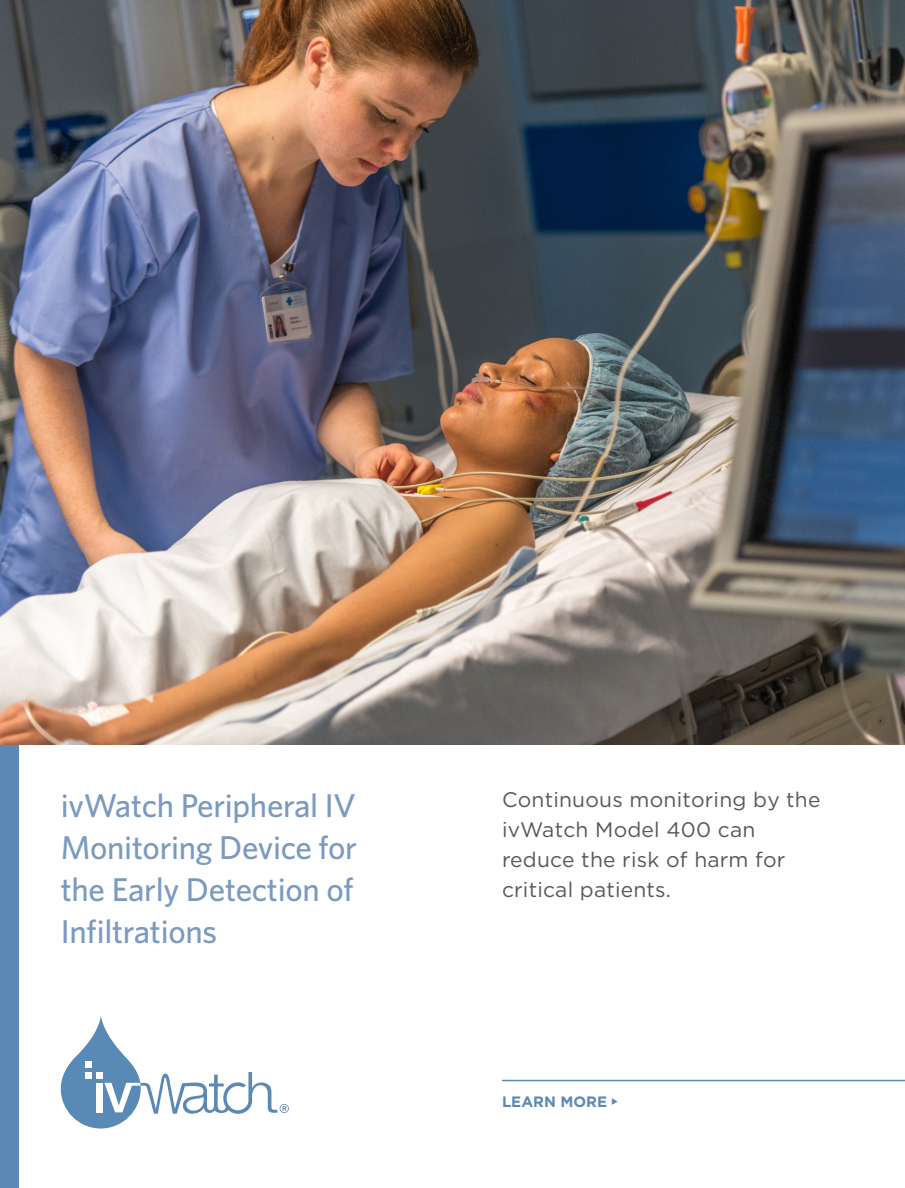
<style>
.page{position:relative;width:905px;height:1188px;background:#fff}
.page>*{position:absolute;margin:0;border:0;box-sizing:border-box;transform-origin:0 0}
.t1{font:500 33px/42px "Whitney";letter-spacing:-.01em;color:#7a9abf;text-align:justify}
.t2{font:21px/30px "Gotham";letter-spacing:.01em;color:#57585a}
.t3{font:700 15px "Gotham";color:#5c89b4}
</style>
<div class="page">
<img style="left:0;top:0;width:904px;height:746px">
<hr style="left:502px;top:1080px;width:402px;height:1px;background:#5c89b4">
<svg style="left:61px;top:1016px;width:228px;height:113px"></svg>
<div style="left:0;top:746px;width:19px;height:442px;background:#5c89b4"></div>
<p class="t1" style="left:61px;top:784px;width:298px">ivWatch Peripheral IV Monitoring Device for the Early Detection of Infiltrations</p>
<p class="t2" style="left:502px;top:784px;width:320px">Continuous monitoring by the ivWatch Model 400 can reduce the risk of harm for critical patients.</p>
<p class="t3" style="left:502px;top:1092px;width:107px">LEARN MORE</p>
</div>
